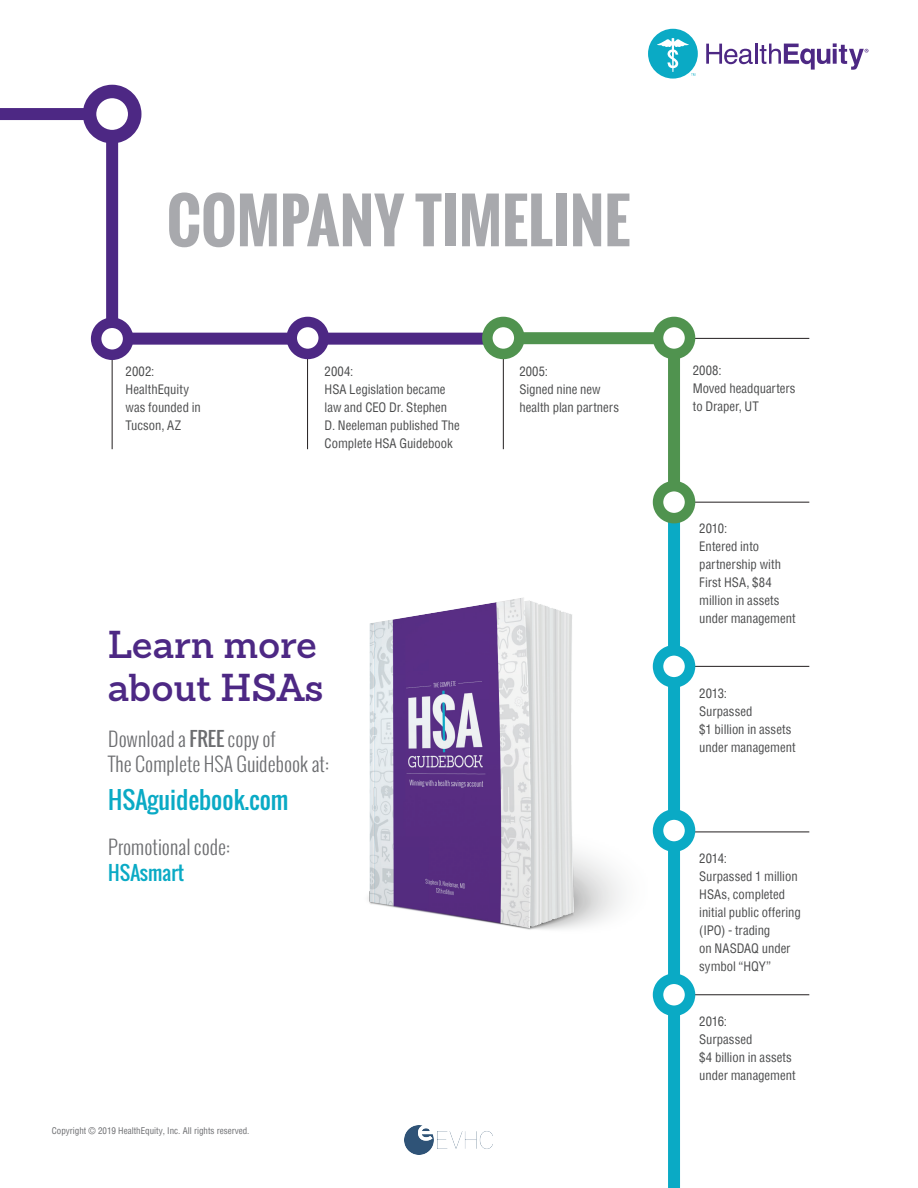
<style>
.page{position:relative;width:918px;height:1188px;background:#fff}
.page>*{position:absolute;margin:0;border:0;box-sizing:border-box;transform-origin:0 0}
.t1{font:700 60px "Oswald";color:#a8a9ad}
.t2{font:600 37.95px/43px "Sanchez Slab";color:#4d2884}
.t3{font:24px "Oswald";color:#0aaac5}
.t4{font:300 19.5px/25.5px "Oswald";color:#6c6d70}
.t5{font:19.5px "Oswald";color:#0aaac5}
.t6{font:condensed 12.75px/18px "Helvetica";color:#4b4c4d}
.t7{font:condensed 9px "Helvetica";color:#6c6d70}
.s1{font-weight:400}
</style>
<div class="page">
<div style="left:668px;top:496px;width:12px;height:692px;background:#0aaac5"></div>
<div style="left:515px;top:332px;width:154px;height:12px;background:#50934f"></div>
<div style="left:0;top:108px;width:116px;height:12px;background:#4d2884"></div>
<div style="left:109px;top:333px;width:395px;height:12px;background:#4d2884"></div>
<div style="left:668px;top:338px;width:12px;height:158px;background:#50934f"></div>
<hr style="left:307px;top:328px;width:1px;height:121px;background:#231f20">
<svg style="left:292px;top:322px;width:32px;height:32px"></svg>
<div style="left:287px;top:317px;width:42px;height:42px;border:10px solid #4d2884;border-radius:50%"></div>
<hr style="left:503px;top:328px;width:1px;height:121px;background:#231f20">
<svg style="left:487px;top:322px;width:32px;height:32px"></svg>
<div style="left:482px;top:317px;width:43px;height:42px;border:10px solid #50934f;border-radius:50%"></div>
<hr style="left:673px;top:338px;width:136px;height:1px;background:#231f20">
<svg style="left:658px;top:322px;width:32px;height:32px"></svg>
<div style="left:653px;top:317px;width:42px;height:42px;border:10px solid #50934f;border-radius:50%"></div>
<hr style="left:673px;top:502px;width:136px;height:1px;background:#231f20">
<svg style="left:658px;top:486px;width:32px;height:32px"></svg>
<div style="left:653px;top:481px;width:42px;height:42px;border:10px solid #50934f;border-radius:50%"></div>
<hr style="left:673px;top:666px;width:136px;height:1px;background:#231f20">
<svg style="left:658px;top:650px;width:32px;height:32px"></svg>
<div style="left:653px;top:645px;width:42px;height:43px;border:10px solid #0aaac5;border-radius:50%"></div>
<hr style="left:673px;top:832px;width:136px;height:1px;background:#231f20">
<svg style="left:658px;top:815px;width:32px;height:32px"></svg>
<div style="left:653px;top:809px;width:42px;height:43px;border:10px solid #0aaac5;border-radius:50%"></div>
<hr style="left:673px;top:995px;width:136px;height:1px;background:#231f20">
<svg style="left:658px;top:979px;width:32px;height:32px"></svg>
<div style="left:653px;top:974px;width:42px;height:42px;border:10px solid #0aaac5;border-radius:50%"></div>
<img style="left:368px;top:597px;width:294px;height:333px">
<div style="left:106px;top:130px;width:12px;height:215px;background:#4d2884"></div>
<hr style="left:112px;top:328px;width:1px;height:121px;background:#231f20">
<svg style="left:96px;top:323px;width:32px;height:32px"></svg>
<div style="left:91px;top:318px;width:42px;height:42px;border:10px solid #4d2884;border-radius:50%"></div>
<div style="left:90px;top:91px;width:45px;height:46px;background:#fff;border-radius:50%"></div>
<div style="left:83px;top:85px;width:58px;height:58px;border:14px solid #4d2884;border-radius:50%"></div>
<svg style="left:706px;top:44px;width:47px;height:20px"></svg>
<hr style="left:755px;top:44px;width:2px;height:20px;background:#4d2884">
<svg style="left:760px;top:43px;width:108px;height:27px"></svg>
<div style="left:648px;top:29px;width:50px;height:50px;background:#0aaac5;border-radius:50%"></div>
<svg style="left:657px;top:38px;width:38px;height:38px"></svg>
<img style="left:405px;top:1125px;width:87px;height:30px">
<h1 class="t1" style="left:167px;top:176px;width:465px">COMPANY TIMELINE</h1>
<p class="t6" style="left:126px;top:363px;width:77px">2002:<br>HealthEquity was founded in<br>Tucson, AZ</p>
<p class="t6" style="left:325px;top:362px;width:137px">2004:<br>HSA Legislation became law and CEO Dr. Stephen<br>D. Neeleman published The<br>Complete HSA Guidebook</p>
<p class="t6" style="left:519px;top:362px;width:101px">2005:<br>Signed nine new health plan partners</p>
<h2 class="t2" style="left:108px;top:623px;width:217px">Learn more about HSAs</h2>
<h3 class="t4" style="left:108px;top:726px;width:223px">Download a <span class="s1">FREE</span> copy of<br>The Complete HSA Guidebook at:</h3>
<h3 class="t3" style="left:108px;top:781px;width:182px">HSAguidebook.com</h3>
<h3 class="t4" style="left:108px;top:835px;width:124px">Promotional code:</h3>
<h3 class="t5" style="left:108px;top:858px;width:77px">HSAsmart</h3>
<p class="t7" style="left:52px;top:1125px;width:199px">Copyright © 2019 HealthEquity, Inc. All rights reserved.</p>
<p class="t6" style="left:693px;top:361px;width:104px">2008:<br>Moved headquarters to Draper, UT</p>
<p class="t6" style="left:699px;top:520px;width:98px">2010:<br>Entered into partnership with<br>First HSA, $84 million in assets under management</p>
<p class="t6" style="left:699px;top:684px;width:98px">2013:<br>Surpassed<br>$1 billion in assets under management</p>
<p class="t6" style="left:699px;top:849px;width:103px">2014:<br>Surpassed 1 million<br>HSAs, completed initial public offering (IPO) - trading<br>on NASDAQ under symbol “HQY”</p>
<p class="t6" style="left:699px;top:1012px;width:98px">2016:<br>Surpassed<br>$4 billion in assets under management</p>
</div>
